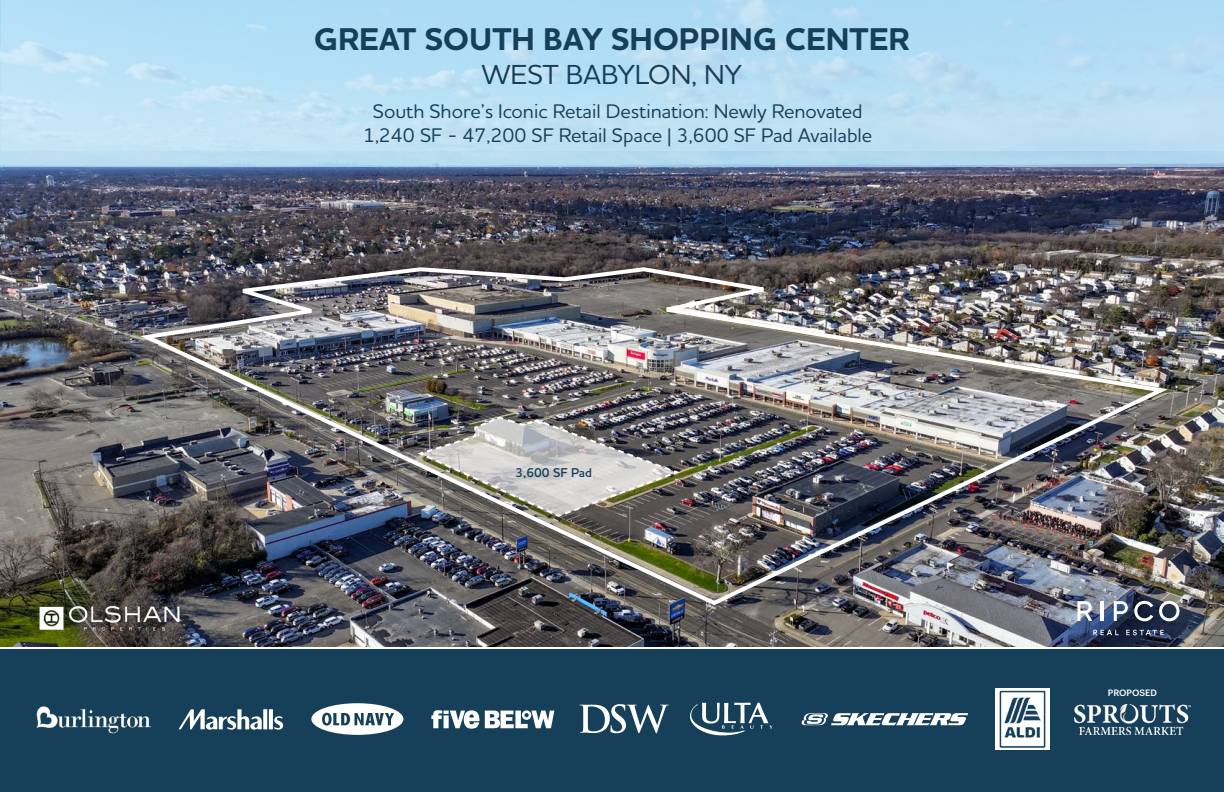
<style>
.page{position:relative;width:1224px;height:792px;background:#fff}
.page>*{position:absolute;margin:0;border:0;box-sizing:border-box;transform-origin:0 0}
.t1{font:700 32px "Houschka Pro";color:#164059}
.t2{font:500 28px "Houschka Pro";color:#164059}
.t3{font:500 20px/24px "Houschka Pro";color:#164059;text-align:center}
.t4{font:600 13px "Houschka Pro";color:#164059}
.t5{font:500 9.1px "Graphik";color:#fff}
</style>
<div class="page">
<img style="left:0;top:167px;width:1224px;height:480px">
<div style="left:0;top:649px;width:1224px;height:143px;background:#164059"></div>
<svg style="left:1093px;top:630px;width:26px;height:5px"></svg>
<svg style="left:1126px;top:630px;width:38px;height:5px"></svg>
<svg style="left:1077px;top:607px;width:15px;height:14px"></svg>
<hr style="left:1101px;top:601px;width:3px;height:20px;background:#fff">
<svg style="left:1134px;top:607px;width:19px;height:14px"></svg>
<svg style="left:1159px;top:601px;width:21px;height:20px"></svg>
<svg style="left:1114px;top:607px;width:14px;height:14px"></svg>
<div style="left:0;top:0;width:1224px;height:167px;background:#bce3f8"></div>
<img style="left:36px;top:706px;width:115px;height:28px">
<svg style="left:179px;top:709px;width:104px;height:21px"></svg>
<svg style="left:311px;top:703px;width:92px;height:32px"></svg>
<svg style="left:431px;top:710px;width:48px;height:19px"></svg>
<svg style="left:485px;top:710px;width:69px;height:18px"></svg>
<svg style="left:690px;top:703px;width:83px;height:33px"></svg>
<svg style="left:802px;top:713px;width:166px;height:12px"></svg>
<img style="left:1075px;top:704px;width:115px;height:30px">
<img style="left:996px;top:689px;width:53px;height:61px">
<img style="left:142px;top:265px;width:1032px;height:342px">
<img style="left:31px;top:605px;width:158px;height:26px">
<svg style="left:580px;top:704px;width:89px;height:29px"></svg>
<img style="left:415px;top:415px;width:268px;height:103px">
<h1 class="t1" style="left:314px;top:18px;width:597px">GREAT SOUTH BAY SHOPPING CENTER</h1>
<h2 class="t2" style="left:482px;top:56px;width:262px">WEST BABYLON, NY</h2>
<p class="t3" style="left:363px;top:98px;width:511px">South Shore’s Iconic Retail Destination: Newly Renovated<br>1,240 SF - 47,200 SF Retail Space | 3,600 SF Pad Available</p>
<p class="t4" style="left:516px;top:464px;width:78px">3,600 SF Pad</p>
<p class="t5" style="left:1108px;top:686px;width:51px">PROPOSED</p>
</div>
